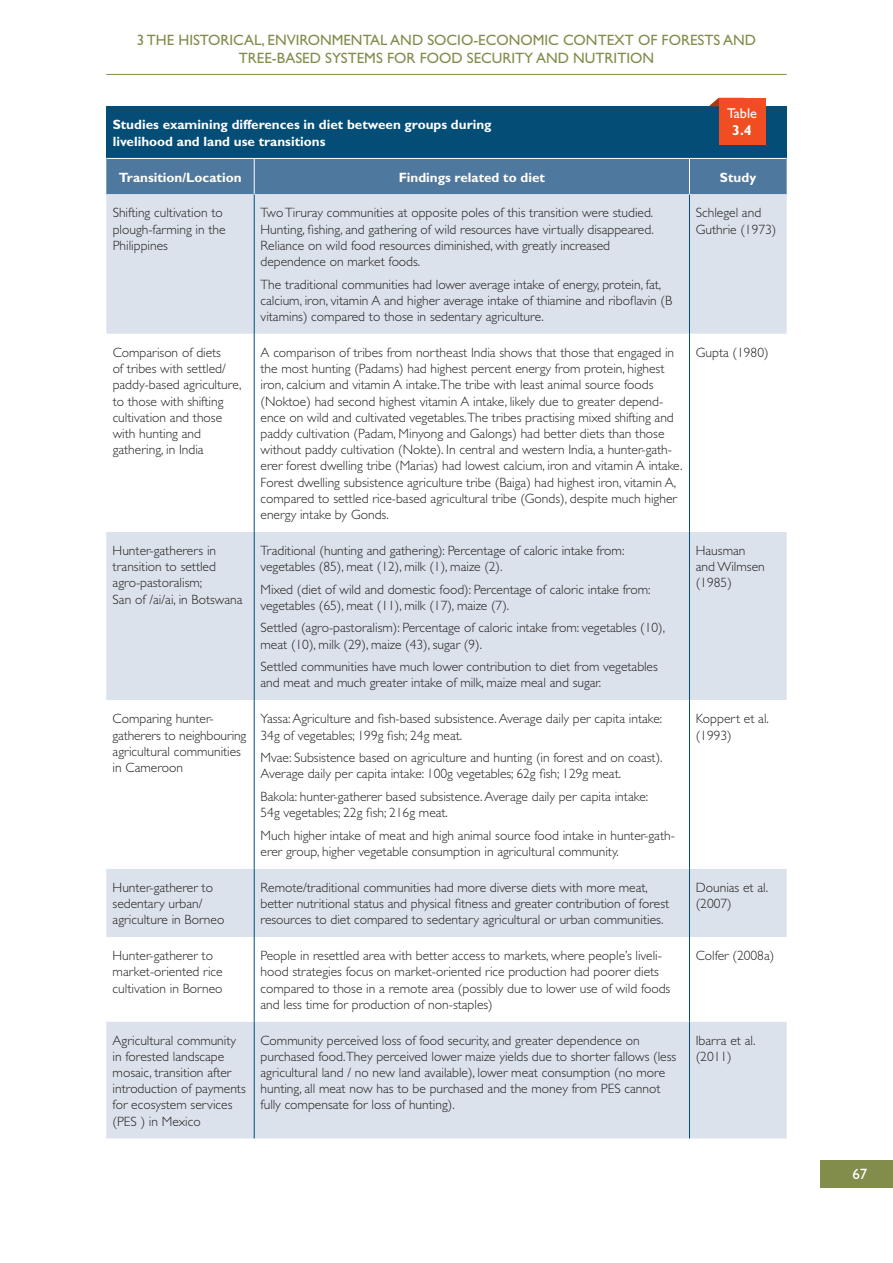
<style>
.page{position:relative;width:893px;height:1263px;background:#fff}
.page>*{position:absolute;margin:0;border:0;box-sizing:border-box;transform-origin:0 0}
.t1{font:15px/18px "Gill Sans";color:#828c4b;text-align:center}
.t2{font:15px "Gill Sans";color:#fff}
.t3{font:14.25px "Gill Sans";letter-spacing:-.005em;color:#fff}
.t4{font:700 14.25px "Gill Sans";color:#fff}
.t5{font:300 13.5px/16.2px "Gill Sans";color:#231f20}
.t6{font:700 13.5px/16.2px "Gill Sans";color:#fff}
</style>
<div class="page">
<div style="left:821px;top:1160px;width:72px;height:27px;background:#828c4b"></div>
<hr style="left:106px;top:74px;width:681px;height:1px;background:#828c4b">
<div style="left:106px;top:106px;width:681px;height:52px;background:#034d77"></div>
<div style="left:106px;top:159px;width:681px;height:35px;background:#4e789d"></div>
<div style="left:106px;top:194px;width:681px;height:944px;background:#dce2eb"></div>
<svg style="left:106px;top:334px;width:681px;height:687px"></svg>
<hr style="left:254px;top:194px;width:1px;height:140px;background:#034d77">
<hr style="left:689px;top:194px;width:1px;height:140px;background:#034d77">
<hr style="left:254px;top:334px;width:1px;height:198px;background:#034d77">
<hr style="left:689px;top:334px;width:1px;height:198px;background:#034d77">
<hr style="left:254px;top:532px;width:1px;height:168px;background:#034d77">
<hr style="left:689px;top:532px;width:1px;height:168px;background:#034d77">
<hr style="left:254px;top:700px;width:1px;height:169px;background:#034d77">
<hr style="left:689px;top:700px;width:1px;height:169px;background:#034d77">
<hr style="left:254px;top:869px;width:1px;height:68px;background:#034d77">
<hr style="left:689px;top:869px;width:1px;height:68px;background:#034d77">
<hr style="left:254px;top:937px;width:1px;height:84px;background:#034d77">
<hr style="left:689px;top:937px;width:1px;height:84px;background:#034d77">
<hr style="left:254px;top:1021px;width:1px;height:117px;background:#034d77">
<hr style="left:689px;top:1021px;width:1px;height:117px;background:#034d77">
<hr style="left:689px;top:159px;width:1px;height:35px;background:#fff">
<hr style="left:254px;top:159px;width:1px;height:35px;background:#fff">
<svg style="left:709px;top:98px;width:10px;height:8px"></svg>
<div style="left:719px;top:98px;width:46px;height:47px;background:#f04d22"></div>
<p class="t1" style="left:137px;top:30px;width:621px">3 THE HISTORICAL, ENVIRONMENTAL AND SOCIO-ECONOMIC CONTEXT OF FORESTS AND<br>TREE-BASED SYSTEMS FOR FOOD SECURITY AND NUTRITION</p>
<p class="t3" style="left:727px;top:105px;width:31px">Table</p>
<p class="t4" style="left:732px;top:122px;width:21px">3.4</p>
<p class="t6" style="left:113px;top:117px;width:380px">Studies examining differences in diet between groups during livelihood and land use transitions</p>
<p class="t6" style="left:119px;top:169px;width:124px">Transition/Location</p>
<p class="t6" style="left:399px;top:169px;width:148px">Findings related to diet</p>
<p class="t6" style="left:720px;top:169px;width:38px">Study</p>
<p class="t5" style="left:113px;top:205px;width:114px">Shifting cultivation to plough-farming in the<br>Philippines</p>
<p class="t5" style="left:261px;top:205px;width:395px">Two Tiruray communities at opposite poles of this transition were studied.<br>Hunting, fishing, and gathering of wild resources have virtually disappeared.<br>Reliance on wild food resources diminished, with greatly increased dependence on market foods.</p>
<p class="t5" style="left:261px;top:276px;width:413px">The traditional communities had lower average intake of energy, protein, fat, calcium, iron, vitamin A and higher average intake of thiamine and riboflavin (B vitamins) compared to those in sedentary agriculture.</p>
<p class="t5" style="left:696px;top:205px;width:82px">Schlegel and<br>Guthrie (1973)</p>
<p class="t5" style="left:113px;top:344px;width:130px">Comparison of diets<br>of tribes with settled/ paddy-based agriculture, to those with shifting cultivation and those with hunting and gathering, in India</p>
<p class="t5" style="left:261px;top:344px;width:423px">A comparison of tribes from northeast India shows that those that engaged in the most hunting (Padams) had highest percent energy from protein, highest iron, calcium and vitamin A intake.The tribe with least animal source foods (Noktoe) had second highest vitamin A intake, likely due to greater depend&shy;ence on wild and cultivated vegetables.The tribes practising mixed shifting and paddy cultivation (Padam, Minyong and Galongs) had better diets than those without paddy cultivation (Nokte). In central and western India, a hunter-gath&shy;erer forest dwelling tribe (Marias) had lowest calcium, iron and vitamin A intake.<br>Forest dwelling subsistence agriculture tribe (Baiga) had highest iron, vitamin A, compared to settled rice-based agricultural tribe (Gonds), despite much higher energy intake by Gonds.</p>
<p class="t5" style="left:696px;top:344px;width:74px">Gupta (1980)</p>
<p class="t5" style="left:113px;top:542px;width:131px">Hunter-gatherers in transition to settled agro-pastoralism;<br>San of /ai/ai, in Botswana</p>
<p class="t5" style="left:261px;top:542px;width:365px">Traditional (hunting and gathering): Percentage of caloric intake from: vegetables (85), meat (12), milk (1), maize (2).</p>
<p class="t5" style="left:696px;top:542px;width:70px">Hausman and Wilmsen (1985)</p>
<p class="t5" style="left:261px;top:581px;width:391px">Mixed (diet of wild and domestic food): Percentage of caloric intake from: vegetables (65), meat (11), milk (17), maize (7).</p>
<p class="t5" style="left:261px;top:620px;width:406px">Settled (agro-pastoralism): Percentage of caloric intake from: vegetables (10), meat (10), milk (29), maize (43), sugar (9).</p>
<p class="t5" style="left:261px;top:659px;width:399px">Settled communities have much lower contribution to diet from vegetables and meat and much greater intake of milk, maize meal and sugar.</p>
<p class="t5" style="left:113px;top:711px;width:135px">Comparing hunter&shy;gatherers to neighbouring agricultural communities in Cameroon</p>
<p class="t5" style="left:261px;top:711px;width:403px">Yassa: Agriculture and fish-based subsistence. Average daily per capita intake:<br>34g of vegetables; 199g fish; 24g meat.</p>
<p class="t5" style="left:261px;top:749px;width:404px">Mvae: Subsistence based on agriculture and hunting (in forest and on coast).<br>Average daily per capita intake: 100g vegetables; 62g fish; 129g meat.</p>
<p class="t5" style="left:261px;top:788px;width:389px">Bakola: hunter-gatherer based subsistence. Average daily per capita intake:<br>54g vegetables; 22g fish; 216g meat.</p>
<p class="t5" style="left:261px;top:827px;width:416px">Much higher intake of meat and high animal source food intake in hunter-gath&shy;erer group, higher vegetable consumption in agricultural community.</p>
<p class="t5" style="left:696px;top:711px;width:75px">Koppert et al. (1993)</p>
<p class="t5" style="left:113px;top:879px;width:113px">Hunter-gatherer to sedentary urban/ agriculture in Borneo</p>
<p class="t5" style="left:261px;top:879px;width:410px">Remote/traditional communities had more diverse diets with more meat, better nutritional status and physical fitness and greater contribution of forest resources to diet compared to sedentary agricultural or urban communities.</p>
<p class="t5" style="left:696px;top:879px;width:74px">Dounias et al. (2007)</p>
<p class="t5" style="left:113px;top:947px;width:112px">Hunter-gatherer to market-oriented rice cultivation in Borneo</p>
<p class="t5" style="left:261px;top:947px;width:411px">People in resettled area with better access to markets, where people’s liveli&shy;hood strategies focus on market-oriented rice production had poorer diets compared to those in a remote area (possibly due to lower use of wild foods and less time for production of non-staples)</p>
<p class="t5" style="left:696px;top:947px;width:80px">Colfer (2008a)</p>
<p class="t5" style="left:113px;top:1032px;width:135px">Agricultural community in forested landscape mosaic, transition after introduction of payments for ecosystem services (PES ) in Mexico</p>
<p class="t5" style="left:260px;top:1032px;width:417px">Community perceived loss of food security, and greater dependence on purchased food.They perceived lower maize yields due to shorter fallows (less agricultural land / no new land available), lower meat consumption (no more hunting, all meat now has to be purchased and the money from PES cannot fully compensate for loss of hunting).</p>
<p class="t5" style="left:696px;top:1032px;width:61px">Ibarra et al. (2011)</p>
<p class="t2" style="left:852px;top:1166px;width:16px">67</p>
</div>
